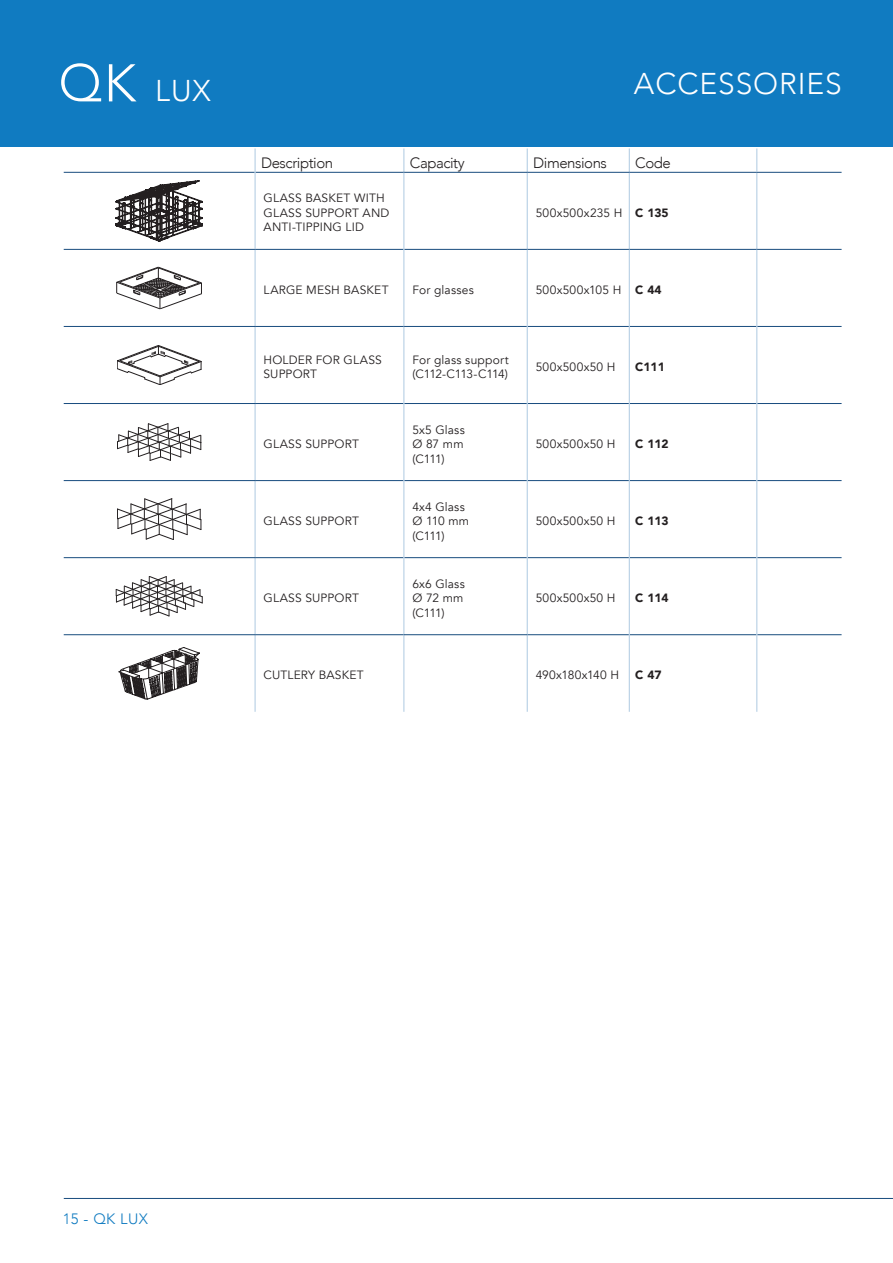
<style>
.page{position:relative;width:893px;height:1263px;background:#fff}
.page>*{position:absolute;margin:0;border:0;box-sizing:border-box;transform-origin:0 0}
.t1{font:300 30px "Avenir";letter-spacing:.03em;color:#fff}
.t2{font:300 15px "Avenir";letter-spacing:-.03em;color:#231f20}
.t3{font:300 15px "Avenir";letter-spacing:.02em;color:#107bc1}
.t4{font:12px/14.4px "Avenir";letter-spacing:.01em;color:#231f20}
.t5{font:900 12px "Avenir";color:#231f20}
.s1{font-size:52.5px}
.s2{font-weight:900}
</style>
<div class="page">
<hr style="left:64px;top:1198px;width:829px;height:1px;background:#184c7e">
<div style="left:0;top:0;width:893px;height:147px;background:#107bc1"></div>
<svg style="left:404px;top:148px;width:1px;height:24px"></svg>
<svg style="left:527px;top:148px;width:1px;height:24px"></svg>
<svg style="left:629px;top:148px;width:1px;height:24px"></svg>
<hr style="left:527px;top:173px;width:1px;height:76px;background:#adc9e1">
<hr style="left:629px;top:173px;width:1px;height:76px;background:#adc9e1">
<hr style="left:756px;top:173px;width:1px;height:76px;background:#adc9e1">
<hr style="left:255px;top:250px;width:1px;height:76px;background:#adc9e1">
<hr style="left:255px;top:327px;width:1px;height:76px;background:#adc9e1">
<hr style="left:255px;top:404px;width:1px;height:76px;background:#adc9e1">
<hr style="left:255px;top:481px;width:1px;height:76px;background:#adc9e1">
<hr style="left:255px;top:558px;width:1px;height:76px;background:#adc9e1">
<hr style="left:255px;top:635px;width:1px;height:77px;background:#adc9e1">
<hr style="left:64px;top:172px;width:191px;height:1px;background:#184c7e">
<hr style="left:255px;top:172px;width:149px;height:1px;background:#184c7e">
<hr style="left:404px;top:172px;width:123px;height:1px;background:#184c7e">
<hr style="left:527px;top:172px;width:102px;height:1px;background:#184c7e">
<hr style="left:629px;top:172px;width:128px;height:1px;background:#184c7e">
<hr style="left:757px;top:172px;width:85px;height:1px;background:#184c7e">
<hr style="left:64px;top:249px;width:191px;height:1px;background:#184c7e">
<hr style="left:255px;top:249px;width:149px;height:1px;background:#184c7e">
<hr style="left:404px;top:249px;width:123px;height:1px;background:#184c7e">
<hr style="left:527px;top:249px;width:102px;height:1px;background:#184c7e">
<hr style="left:629px;top:249px;width:128px;height:1px;background:#184c7e">
<hr style="left:757px;top:249px;width:85px;height:1px;background:#184c7e">
<hr style="left:64px;top:326px;width:191px;height:1px;background:#184c7e">
<hr style="left:255px;top:326px;width:149px;height:1px;background:#184c7e">
<hr style="left:528px;top:326px;width:101px;height:1px;background:#184c7e">
<hr style="left:630px;top:326px;width:126px;height:1px;background:#184c7e">
<hr style="left:757px;top:326px;width:85px;height:1px;background:#184c7e">
<hr style="left:64px;top:403px;width:191px;height:1px;background:#184c7e">
<hr style="left:255px;top:403px;width:149px;height:1px;background:#184c7e">
<hr style="left:404px;top:403px;width:123px;height:1px;background:#184c7e">
<hr style="left:528px;top:403px;width:101px;height:1px;background:#184c7e">
<hr style="left:630px;top:403px;width:126px;height:1px;background:#184c7e">
<hr style="left:757px;top:403px;width:85px;height:1px;background:#184c7e">
<hr style="left:64px;top:480px;width:191px;height:1px;background:#184c7e">
<hr style="left:255px;top:480px;width:149px;height:1px;background:#184c7e">
<hr style="left:404px;top:480px;width:123px;height:1px;background:#184c7e">
<hr style="left:528px;top:480px;width:101px;height:1px;background:#184c7e">
<hr style="left:630px;top:480px;width:126px;height:1px;background:#184c7e">
<hr style="left:757px;top:480px;width:85px;height:1px;background:#184c7e">
<hr style="left:64px;top:557px;width:191px;height:1px;background:#184c7e">
<hr style="left:255px;top:557px;width:149px;height:1px;background:#184c7e">
<hr style="left:404px;top:557px;width:123px;height:1px;background:#184c7e">
<hr style="left:528px;top:557px;width:101px;height:1px;background:#184c7e">
<hr style="left:630px;top:557px;width:126px;height:1px;background:#184c7e">
<hr style="left:757px;top:557px;width:85px;height:1px;background:#184c7e">
<hr style="left:64px;top:634px;width:191px;height:1px;background:#184c7e">
<hr style="left:255px;top:634px;width:149px;height:1px;background:#184c7e">
<hr style="left:527px;top:634px;width:102px;height:1px;background:#184c7e">
<hr style="left:630px;top:634px;width:126px;height:1px;background:#184c7e">
<hr style="left:757px;top:634px;width:85px;height:1px;background:#184c7e">
<hr style="left:404px;top:249px;width:1px;height:77px;background:#adc9e1">
<hr style="left:404px;top:326px;width:123px;height:1px;background:#184c7e">
<hr style="left:404px;top:327px;width:1px;height:76px;background:#adc9e1">
<hr style="left:404px;top:403px;width:1px;height:78px;background:#adc9e1">
<hr style="left:404px;top:481px;width:1px;height:77px;background:#adc9e1">
<hr style="left:404px;top:558px;width:1px;height:76px;background:#adc9e1">
<hr style="left:404px;top:635px;width:1px;height:77px;background:#adc9e1">
<hr style="left:756px;top:250px;width:1px;height:76px;background:#adc9e1">
<hr style="left:756px;top:326px;width:1px;height:77px;background:#adc9e1">
<hr style="left:756px;top:403px;width:1px;height:78px;background:#adc9e1">
<hr style="left:756px;top:481px;width:1px;height:77px;background:#adc9e1">
<hr style="left:756px;top:558px;width:1px;height:77px;background:#adc9e1">
<hr style="left:756px;top:635px;width:1px;height:77px;background:#adc9e1">
<svg style="left:255px;top:148px;width:1px;height:24px"></svg>
<svg style="left:756px;top:148px;width:1px;height:24px"></svg>
<hr style="left:527px;top:250px;width:1px;height:76px;background:#adc9e1">
<hr style="left:629px;top:250px;width:1px;height:76px;background:#adc9e1">
<hr style="left:527px;top:326px;width:1px;height:77px;background:#adc9e1">
<hr style="left:629px;top:326px;width:1px;height:77px;background:#adc9e1">
<hr style="left:527px;top:403px;width:1px;height:78px;background:#adc9e1">
<hr style="left:629px;top:403px;width:1px;height:78px;background:#adc9e1">
<hr style="left:527px;top:481px;width:1px;height:77px;background:#adc9e1">
<hr style="left:629px;top:481px;width:1px;height:77px;background:#adc9e1">
<hr style="left:527px;top:558px;width:1px;height:76px;background:#adc9e1">
<hr style="left:629px;top:558px;width:1px;height:77px;background:#adc9e1">
<hr style="left:527px;top:635px;width:1px;height:77px;background:#adc9e1">
<hr style="left:629px;top:635px;width:1px;height:77px;background:#adc9e1">
<hr style="left:404px;top:634px;width:123px;height:1px;background:#184c7e">
<hr style="left:255px;top:172px;width:1px;height:77px;background:#adc9e1">
<hr style="left:404px;top:173px;width:1px;height:76px;background:#adc9e1">
<svg style="left:116px;top:180px;width:87px;height:61px"></svg>
<svg style="left:116px;top:267px;width:86px;height:42px"></svg>
<svg style="left:117px;top:345px;width:85px;height:40px"></svg>
<svg style="left:117px;top:423px;width:85px;height:38px"></svg>
<svg style="left:117px;top:498px;width:85px;height:42px"></svg>
<svg style="left:116px;top:576px;width:87px;height:40px"></svg>
<svg style="left:119px;top:647px;width:81px;height:52px"></svg>
<h1 class="t1" style="left:58px;top:73px;width:154px"><span class="s1">QK</span> LUX</h1>
<h1 class="t1" style="left:634px;top:66px;width:210px">ACCESSORIES</h1>
<p class="t2" style="left:261px;top:154px;width:74px">Description</p>
<p class="t2" style="left:410px;top:154px;width:56px">Capacity</p>
<p class="t2" style="left:533px;top:154px;width:75px">Dimensions</p>
<p class="t2" style="left:635px;top:154px;width:37px">Code</p>
<p class="t4" style="left:264px;top:191px;width:127px">GLASS BASKET WITH<br>GLASS SUPPORT AND<br>ANTI-TIPPING LID</p>
<p class="t4" style="left:536px;top:206px;width:134px">500x500x235 H <span class="s2">C 135</span></p>
<p class="t4" style="left:264px;top:283px;width:126px">LARGE MESH BASKET</p>
<p class="t4" style="left:412px;top:283px;width:63px">For glasses</p>
<p class="t4" style="left:264px;top:353px;width:120px">HOLDER FOR GLASS<br>SUPPORT</p>
<p class="t4" style="left:412px;top:353px;width:98px">For glass support (C112-C113-C114)</p>
<p class="t4" style="left:264px;top:437px;width:97px">GLASS SUPPORT</p>
<p class="t4" style="left:264px;top:514px;width:97px">GLASS SUPPORT</p>
<p class="t4" style="left:264px;top:591px;width:97px">GLASS SUPPORT</p>
<p class="t4" style="left:264px;top:668px;width:102px">CUTLERY BASKET</p>
<p class="t4" style="left:412px;top:422px;width:54px;text-align:justify">5x5 Glass Ø 87 mm (C111)</p>
<p class="t4" style="left:412px;top:499px;width:58px">4x4 Glass<br>Ø 110 mm (C111)</p>
<p class="t4" style="left:412px;top:577px;width:54px;text-align:justify">6x6 Glass Ø 72 mm (C111)</p>
<p class="t4" style="left:536px;top:283px;width:127px">500x500x105 H <span class="s2">C 44</span></p>
<p class="t4" style="left:536px;top:360px;width:81px">500x500x50 H</p>
<p class="t5" style="left:635px;top:356px;width:31px">C111</p>
<p class="t4" style="left:536px;top:437px;width:81px">500x500x50 H</p>
<p class="t5" style="left:635px;top:434px;width:35px">C 112</p>
<p class="t4" style="left:536px;top:514px;width:81px">500x500x50 H</p>
<p class="t5" style="left:635px;top:511px;width:35px">C 113</p>
<p class="t4" style="left:536px;top:591px;width:81px">500x500x50 H</p>
<p class="t5" style="left:635px;top:588px;width:35px">C 114</p>
<p class="t4" style="left:536px;top:668px;width:85px">490x180x140 H</p>
<p class="t5" style="left:635px;top:665px;width:28px">C 47</p>
<p class="t3" style="left:63px;top:1210px;width:87px">15 - QK LUX</p>
</div>
